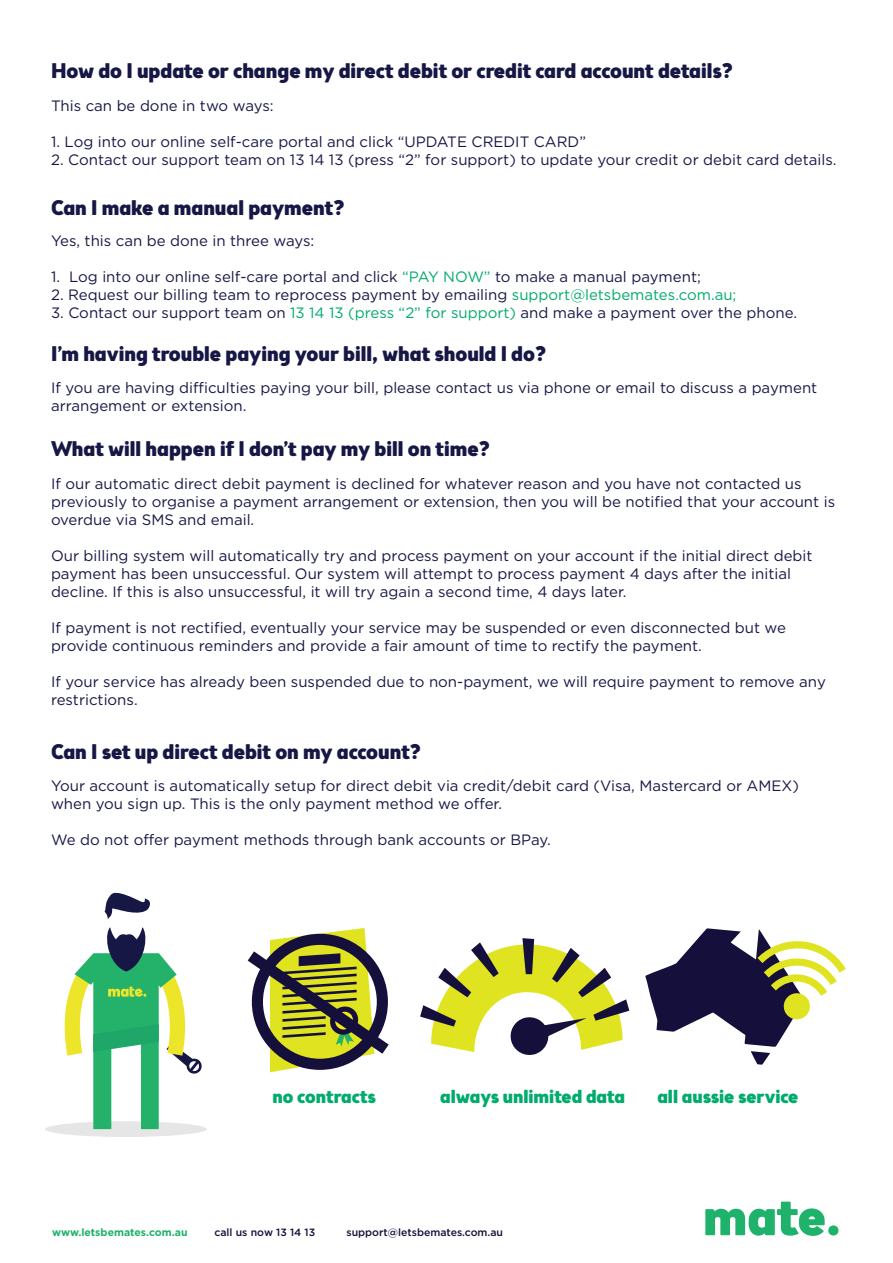
<style>
.page{position:relative;width:893px;height:1263px;background:#fff}
.page>*{position:absolute;margin:0;border:0;box-sizing:border-box;transform-origin:0 0}
.t1{font:900 52.65px "Brooklyn Samuels Five";color:#1eb26a}
.t2{font:900 21px "Brooklyn Samuels Five";color:#171745}
.t3{font:900 18.75px "Brooklyn Samuels Five";color:#00ab6b}
.t4{font:15px/18px "Gotham";color:#171745}
.t5{font:500 10.5px "Gotham";color:#140e3a}
.t6{font:700 10.5px "Gotham";color:#1eb26a}
.s1{color:#00ab6b}
</style>
<div class="page">
<div style="left:45px;top:1121px;width:162px;height:16px;background:#e6e6e6;border-radius:50%"></div>
<svg style="left:105px;top:892px;width:45px;height:27px"></svg>
<svg style="left:59px;top:927px;width:144px;height:202px"></svg>
<svg style="left:247px;top:928px;width:142px;height:144px"></svg>
<svg style="left:420px;top:938px;width:209px;height:117px"></svg>
<svg style="left:645px;top:928px;width:201px;height:137px"></svg>
<h2 class="t2" style="left:51px;top:59px;width:683px">How do I update or change my direct debit or credit card account details?</h2>
<p class="t4" style="left:51px;top:96px;width:224px">This can be done in two ways:</p>
<p class="t4" style="left:51px;top:132px;width:536px">1. Log into our online self-care portal and click “UPDATE CREDIT CARD”</p>
<p class="t4" style="left:51px;top:150px;width:787px">2. Contact our support team on 13 14 13 (press “2” for support) to update your credit or debit card details.</p>
<h2 class="t2" style="left:51px;top:195px;width:295px">Can I make a manual payment?</h2>
<p class="t4" style="left:51px;top:231px;width:265px">Yes, this can be done in three ways:</p>
<p class="t4" style="left:51px;top:267px;width:651px">1. Log into our online self-care portal and click <span class="s1">“PAY NOW”</span> to make a manual payment;</p>
<p class="t4" style="left:51px;top:285px;width:687px">2. Request our billing team to reprocess payment by emailing <span class="s1">support@letsbemates.com.au;</span></p>
<p class="t4" style="left:51px;top:303px;width:747px">3. Contact our support team on <span class="s1">13 14 13 (press “2” for support)</span> and make a payment over the phone.</p>
<h2 class="t2" style="left:51px;top:341px;width:496px">I’m having trouble paying your bill, what should I do?</h2>
<p class="t4" style="left:51px;top:379px;width:768px">If you are having difficulties paying your bill, please contact us via phone or email to discuss a payment arrangement or extension.</p>
<h2 class="t2" style="left:51px;top:437px;width:440px">What will happen if I don’t pay my bill on time?</h2>
<p class="t4" style="left:51px;top:474px;width:786px">If our automatic direct debit payment is declined for whatever reason and you have not contacted us previously to organise a payment arrangement or extension, then you will be notified that your account is overdue via SMS and email.</p>
<p class="t4" style="left:51px;top:546px;width:763px">Our billing system will automatically try and process payment on your account if the initial direct debit payment has been unsuccessful. Our system will attempt to process payment 4 days after the initial decline. If this is also unsuccessful, it will try again a second time, 4 days later.</p>
<p class="t4" style="left:51px;top:618px;width:736px">If payment is not rectified, eventually your service may be suspended or even disconnected but we provide continuous reminders and provide a fair amount of time to rectify the payment.</p>
<p class="t4" style="left:51px;top:672px;width:776px">If your service has already been suspended due to non-payment, we will require payment to remove any restrictions.</p>
<h2 class="t2" style="left:51px;top:739px;width:371px">Can I set up direct debit on my account?</h2>
<p class="t4" style="left:51px;top:776px;width:749px">Your account is automatically setup for direct debit via credit/debit card (Visa, Mastercard or AMEX) when you sign up. This is the only payment method we offer.</p>
<p class="t4" style="left:51px;top:830px;width:501px">We do not offer payment methods through bank accounts or BPay.</p>
<p class="t3" style="left:273px;top:1085px;width:105px">no contracts</p>
<p class="t3" style="left:440px;top:1085px;width:186px">always unlimited data</p>
<p class="t3" style="left:657px;top:1085px;width:142px">all aussie service</p>
<p class="t6" style="left:52px;top:1225px;width:137px">www.letsbemates.com.au</p>
<p class="t5" style="left:214px;top:1225px;width:102px">call us now 13 14 13</p>
<p class="t5" style="left:346px;top:1225px;width:158px">support@letsbemates.com.au</p>
<h1 class="t1" style="left:703px;top:1186px;width:139px">mate.</h1>
</div>
